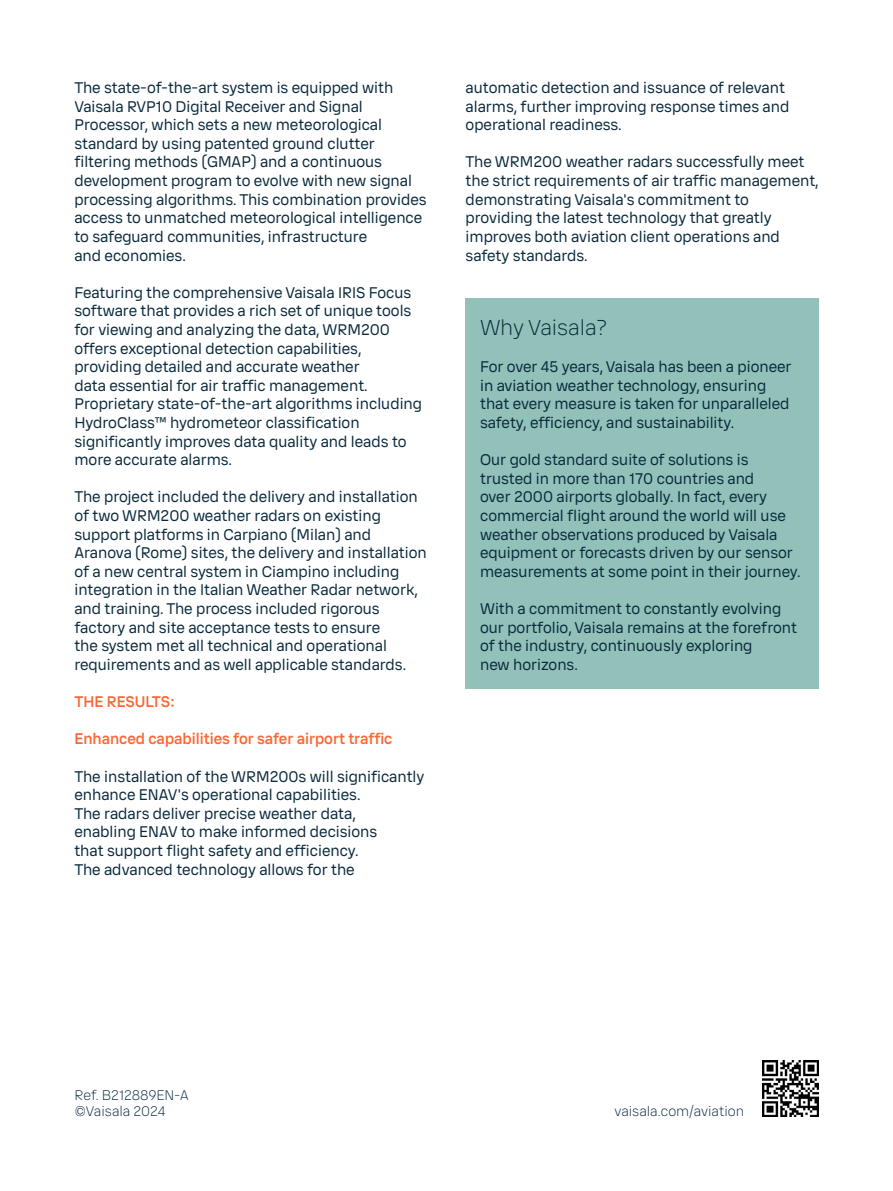
<style>
.page{position:relative;width:893px;height:1191px;background:#fff}
.page>*{position:absolute;margin:0;border:0;box-sizing:border-box;transform-origin:0 0}
.t1{font:300 21px "Vaisala Sans";color:#0a2a3d}
.t2{font:15px/18.6px "Vaisala Sans";color:#0a2a3d}
.t3{font:500 15px "Vaisala Sans";color:#fb6735}
.t4{font:300 13.5px/16.2px "Vaisala Sans";color:#0a2a3d}
</style>
<div class="page">
<img style="left:763px;top:1060px;width:56px;height:56px">
<div style="left:465px;top:298px;width:354px;height:390px;background:#91c1b9"></div>
<p class="t2" style="left:74px;top:78px;width:354px">The state-of-the-art system is equipped with Vaisala RVP10 Digital Receiver and Signal Processor, which sets a new meteorological standard by using patented ground clutter filtering methods (GMAP) and a continuous development program to evolve with new signal processing algorithms. This combination provides access to unmatched meteorological intelligence to safeguard communities, infrastructure<br>and economies.</p>
<p class="t2" style="left:74px;top:282px;width:349px">Featuring the comprehensive Vaisala IRIS Focus software that provides a rich set of unique tools for viewing and analyzing the data, WRM200 offers exceptional detection capabilities, providing detailed and accurate weather<br>data essential for air traffic management.<br>Proprietary state-of-the-art algorithms including HydroClass™ hydrometeor classification significantly improves data quality and leads to more accurate alarms.</p>
<p class="t2" style="left:74px;top:487px;width:354px">The project included the delivery and installation of two WRM200 weather radars on existing support platforms in Carpiano (Milan) and Aranova (Rome) sites, the delivery and installation of a new central system in Ciampino including integration in the Italian Weather Radar network, and training. The process included rigorous factory and site acceptance tests to ensure<br>the system met all technical and operational requirements and as well applicable standards.</p>
<p class="t3" style="left:74px;top:691px;width:102px">THE RESULTS:</p>
<p class="t3" style="left:74px;top:728px;width:320px">Enhanced capabilities for safer airport traffic</p>
<p class="t2" style="left:74px;top:766px;width:352px">The installation of the WRM200s will significantly enhance ENAV's operational capabilities.<br>The radars deliver precise weather data,<br>enabling ENAV to make informed decisions<br>that support flight safety and efficiency.<br>The advanced technology allows for the</p>
<p class="t2" style="left:466px;top:78px;width:325px">automatic detection and issuance of relevant alarms, further improving response times and operational readiness.</p>
<p class="t2" style="left:466px;top:152px;width:354px">The WRM200 weather radars successfully meet the strict requirements of air traffic management, demonstrating Vaisala's commitment to providing the latest technology that greatly improves both aviation client operations and safety standards.</p>
<h1 class="t1" style="left:480px;top:313px;width:129px">Why Vaisala?</h1>
<p class="t2" style="left:480px;top:357px;width:313px">For over 45 years, Vaisala has been a pioneer in aviation weather technology, ensuring that every measure is taken for unparalleled safety, efficiency, and sustainability.</p>
<p class="t2" style="left:480px;top:450px;width:322px">Our gold standard suite of solutions is trusted in more than 170 countries and<br>over 2000 airports globally. In fact, every commercial flight around the world will use weather observations produced by Vaisala equipment or forecasts driven by our sensor measurements at some point in their journey.</p>
<p class="t2" style="left:480px;top:599px;width:319px">With a commitment to constantly evolving our portfolio, Vaisala remains at the forefront of the industry, continuously exploring<br>new horizons.</p>
<p class="t4" style="left:74px;top:1086px;width:116px">Ref. B212889EN-A ©Vaisala 2024</p>
<p class="t4" style="left:614px;top:1102px;width:131px">vaisala.com/aviation</p>
</div>
